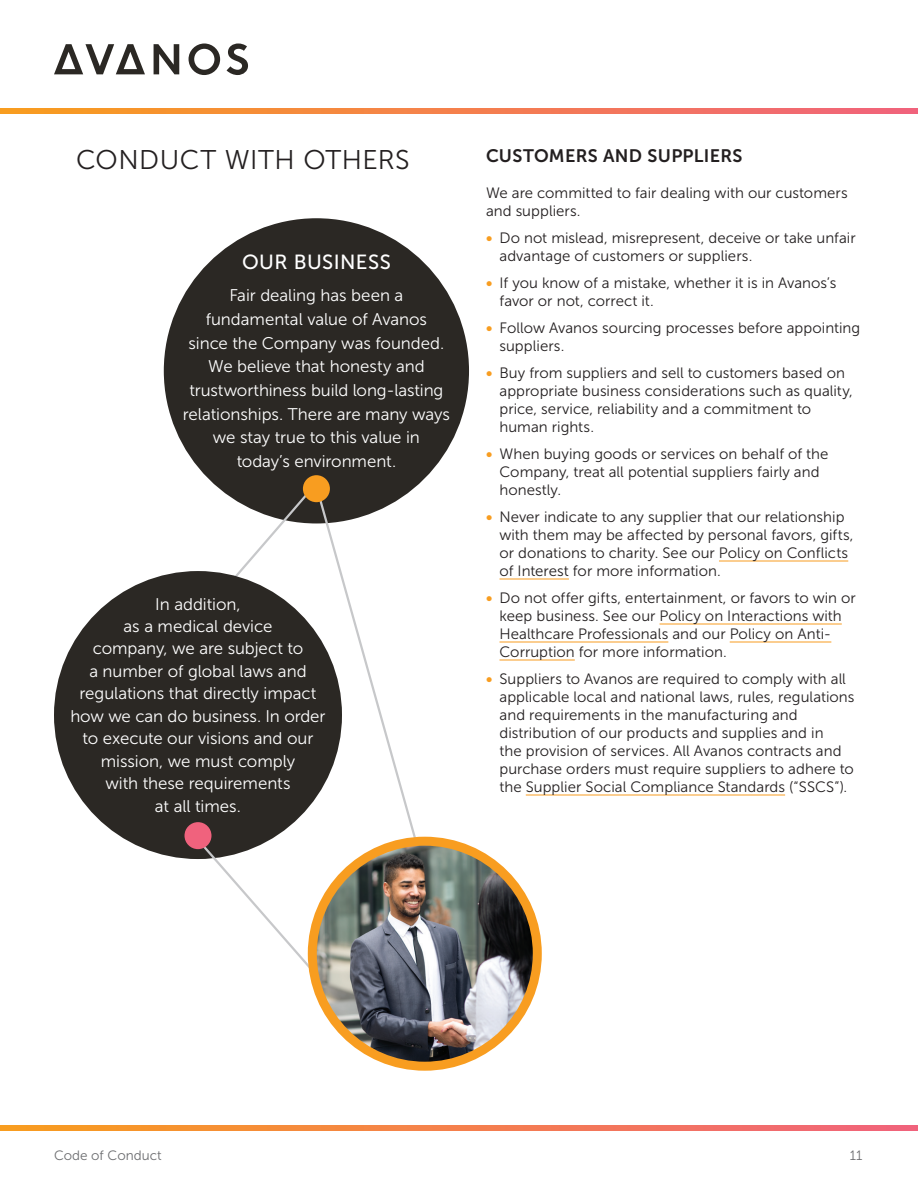
<style>
.page{position:relative;width:918px;height:1188px;background:#fff}
.page>*{position:absolute;margin:0;border:0;box-sizing:border-box;transform-origin:0 0}
.t1{font:27px "Museo Sans 300";letter-spacing:.015em;color:#231f20}
.t2{font:20.4px "Museo Sans 500";letter-spacing:.02em;color:#fff}
.t3{font:18px "Museo Sans 700";letter-spacing:.015em;color:#231f20}
.t4{font:16.8px/22.5px "Museo Sans 300";letter-spacing:-.005em;color:#fff;text-align:center}
.t5{font:15px/18px "Museo Sans 300";letter-spacing:.005em;color:#231f20}
.t6{font:13.5px "Museo Sans 300";color:#6c6d70}
.s1{font-family:"Museo Sans 700";color:#f89d20}
</style>
<div class="page">
<svg style="left:0;top:108px;width:918px;height:6px;background:#f4804c"></svg>
<svg style="left:0;top:1125px;width:918px;height:6px;background:#f4804c"></svg>
<svg style="left:54px;top:44px;width:91px;height:30px"></svg>
<svg style="left:154px;top:44px;width:25px;height:30px"></svg>
<svg style="left:189px;top:44px;width:31px;height:31px"></svg>
<svg style="left:227px;top:43px;width:21px;height:32px"></svg>
<hr style="left:719px;top:561px;width:129px;height:1px;background:#f89d20">
<hr style="left:500px;top:579px;width:69px;height:1px;background:#f89d20">
<hr style="left:660px;top:624px;width:182px;height:1px;background:#f89d20">
<hr style="left:500px;top:642px;width:168px;height:1px;background:#f89d20">
<hr style="left:730px;top:642px;width:101px;height:1px;background:#f89d20">
<hr style="left:500px;top:660px;width:75px;height:1px;background:#f89d20">
<hr style="left:526px;top:795px;width:259px;height:1px;background:#f89d20">
<div style="left:164px;top:218px;width:305px;height:305px;background:#2b2824;border-radius:50%"></div>
<svg style="left:303px;top:475px;width:27px;height:27px"></svg>
<div style="left:54px;top:571px;width:288px;height:288px;background:#2b2824;border-radius:50%"></div>
<svg style="left:198px;top:478px;width:222px;height:513px"></svg>
<div style="left:184px;top:822px;width:28px;height:27px;background:#f0627d;border-radius:50%"></div>
<img style="left:312px;top:841px;width:225px;height:225px;border-radius:112px">
<div style="left:308px;top:837px;width:234px;height:234px;border:9px solid #f89d20;border-radius:50%"></div>
<h1 class="t1" style="left:76px;top:145px;width:335px">CONDUCT WITH OTHERS</h1>
<p class="t3" style="left:486px;top:146px;width:258px">CUSTOMERS AND SUPPLIERS</p>
<p class="t5" style="left:486px;top:184px;width:363px">We are committed to fair dealing with our customers and suppliers.</p>
<p class="t5" style="left:500px;top:229px;width:358px;text-indent:-14px"><span class="s1">•</span> Do not mislead, misrepresent, deceive or take unfair advantage of customers or suppliers.</p>
<p class="t5" style="left:500px;top:274px;width:338px;text-indent:-14px"><span class="s1">•</span> If you know of a mistake, whether it is in Avanos’s favor or not, correct it.</p>
<p class="t5" style="left:500px;top:319px;width:362px;text-indent:-14px"><span class="s1">•</span> Follow Avanos sourcing processes before appointing suppliers.</p>
<p class="t5" style="left:500px;top:364px;width:355px;text-indent:-14px"><span class="s1">•</span> Buy from suppliers and sell to customers based on appropriate business considerations such as quality, price, service, reliability and a commitment to human rights.</p>
<p class="t5" style="left:500px;top:445px;width:331px;text-indent:-14px"><span class="s1">•</span> When buying goods or services on behalf of the<br>Company, treat all potential suppliers fairly and honestly.</p>
<p class="t5" style="left:500px;top:508px;width:355px;text-indent:-14px"><span class="s1">•</span> Never indicate to any supplier that our relationship with them may be affected by personal favors, gifts, or donations to charity. See our Policy on Conflicts of Interest for more information.</p>
<p class="t5" style="left:500px;top:589px;width:358px;text-indent:-14px"><span class="s1">•</span> Do not offer gifts, entertainment, or favors to win or keep business. See our Policy on Interactions with Healthcare Professionals and our Policy on Anti-Corruption for more information.</p>
<p class="t5" style="left:500px;top:670px;width:357px;text-indent:-14px"><span class="s1">•</span> Suppliers to Avanos are required to comply with all applicable local and national laws, rules, regulations and requirements in the manufacturing and distribution of our products and supplies and in<br>the provision of services. All Avanos contracts and purchase orders must require suppliers to adhere to the Supplier Social Compliance Standards (“SSCS”).</p>
<h2 class="t2" style="left:242px;top:251px;width:150px">OUR BUSINESS</h2>
<p class="t4" style="left:183px;top:284px;width:269px;line-height:23.7px">Fair dealing has been a fundamental value of Avanos<br>since the Company was founded.<br>We believe that honesty and trustworthiness build long-lasting relationships. There are many ways we stay true to this value in<br>today’s environment.</p>
<p class="t4" style="left:70px;top:593px;width:257px">In addition,<br>as a medical device<br>company, we are subject to<br>a number of global laws and regulations that directly impact how we can do business. In order to execute our visions and our mission, we must comply<br>with these requirements<br>at all times.</p>
<p class="t6" style="left:54px;top:1148px;width:109px">Code of Conduct</p>
<p class="t6" style="left:850px;top:1148px;width:14px">11</p>
</div>
